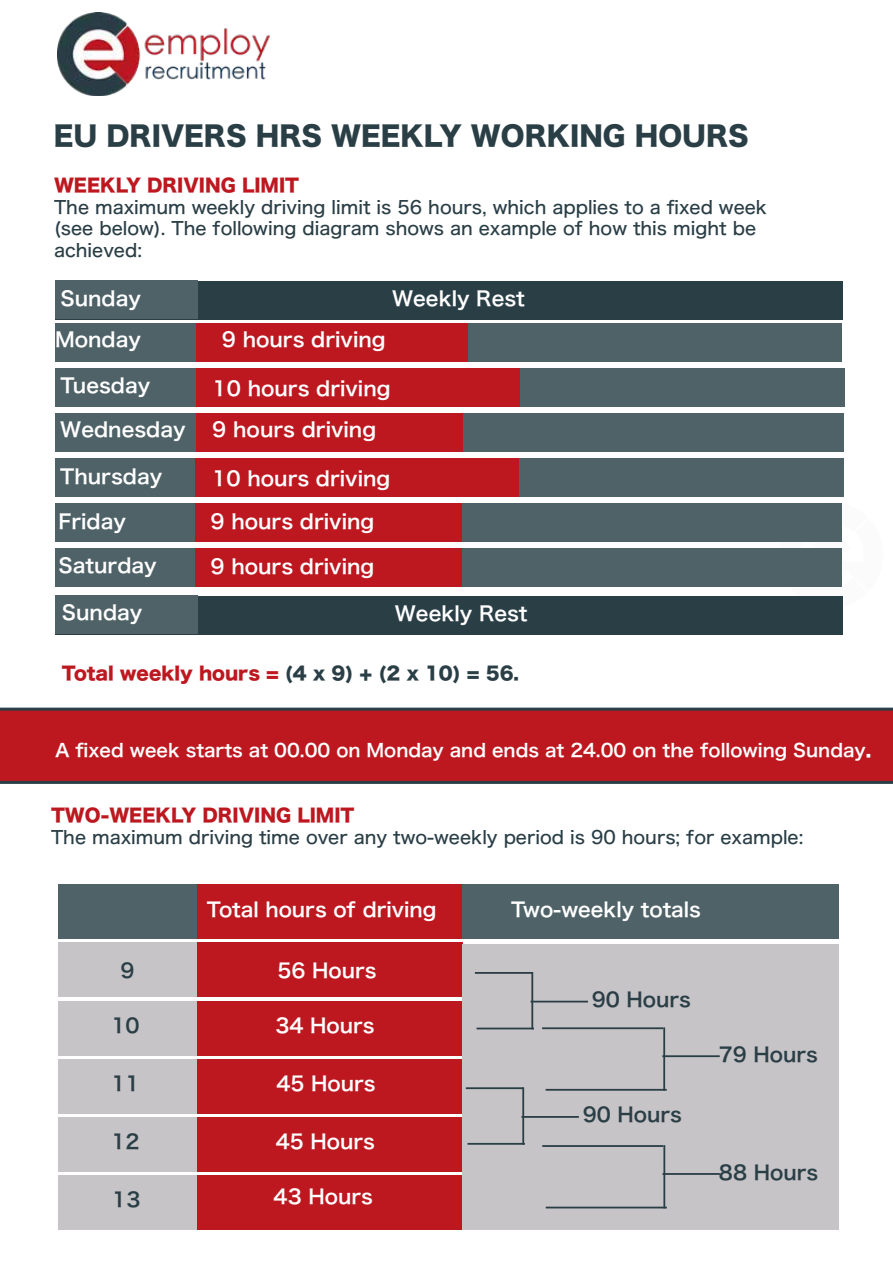
<style>
.page{position:relative;width:893px;height:1263px;background:#fff}
.page>*{position:absolute;margin:0;border:0;box-sizing:border-box;transform-origin:0 0}
.t1{font:27px "Hiragino Sans W8";color:#2a3e46}
.t2{font:19.95px "Hiragino Sans W6";color:#fff}
.t3{font:19.8px "Hiragino Sans W6";color:#fff}
.t4{font:19.8px "Hiragino Sans W6";color:#2a3e46}
.t5{font:18px/21.6px "Hiragino Sans W5";color:#2a3e46}
.t6{font:18px "Hiragino Sans W8";color:#bd1820}
.t7{font:18px "Hiragino Sans W6";color:#fff}
.s1{color:#2a3e46}
.s2{font-family:"Hiragino Sans W8"}
</style>
<div class="page">
<svg style="left:780px;top:503px;width:63px;height:104px"></svg>
<img style="left:58px;top:12px;width:213px;height:84px">
<div style="left:55px;top:323px;width:142px;height:38px;background:#4e6267"></div>
<div style="left:196px;top:323px;width:272px;height:38px;background:#bd1820"></div>
<div style="left:468px;top:323px;width:374px;height:38px;background:#4e6267"></div>
<div style="left:55px;top:281px;width:787px;height:38px;background:#2a3e46"></div>
<div style="left:55px;top:281px;width:143px;height:38px;background:#4e6267"></div>
<div style="left:55px;top:596px;width:787px;height:38px;background:#2a3e46"></div>
<div style="left:55px;top:596px;width:143px;height:38px;background:#4e6267"></div>
<div style="left:55px;top:368px;width:142px;height:38px;background:#4e6267"></div>
<div style="left:196px;top:368px;width:324px;height:38px;background:#bd1820"></div>
<div style="left:520px;top:368px;width:324px;height:38px;background:#4e6267"></div>
<div style="left:152px;top:413px;width:312px;height:38px;background:#bd1820"></div>
<div style="left:464px;top:413px;width:380px;height:38px;background:#4e6267"></div>
<div style="left:55px;top:413px;width:141px;height:38px;background:#4e6267"></div>
<div style="left:498px;top:459px;width:346px;height:38px;background:#4e6267"></div>
<div style="left:167px;top:459px;width:351px;height:38px;background:#bd1820"></div>
<div style="left:55px;top:459px;width:140px;height:38px;background:#4e6267"></div>
<div style="left:151px;top:504px;width:312px;height:38px;background:#bd1820"></div>
<div style="left:463px;top:504px;width:379px;height:38px;background:#4e6267"></div>
<div style="left:55px;top:504px;width:140px;height:38px;background:#4e6267"></div>
<div style="left:151px;top:549px;width:312px;height:38px;background:#bd1820"></div>
<div style="left:463px;top:549px;width:379px;height:38px;background:#4e6267"></div>
<div style="left:55px;top:549px;width:140px;height:38px;background:#4e6267"></div>
<svg style="left:0;top:708px;width:893px;height:76px;background:#b21b23"></svg>
<div style="left:154px;top:884px;width:308px;height:55px;background:#bd1820"></div>
<div style="left:462px;top:884px;width:377px;height:55px;background:#4e6267"></div>
<div style="left:58px;top:884px;width:139px;height:55px;background:#4e6267"></div>
<div style="left:154px;top:942px;width:308px;height:55px;background:#bd1820"></div>
<div style="left:462px;top:944px;width:377px;height:282px;background:#c7c4c7"></div>
<div style="left:58px;top:942px;width:139px;height:55px;background:#c7c4c7"></div>
<div style="left:154px;top:1001px;width:308px;height:54px;background:#bd1820"></div>
<div style="left:58px;top:1001px;width:139px;height:54px;background:#c7c4c7"></div>
<div style="left:154px;top:1059px;width:308px;height:54px;background:#bd1820"></div>
<div style="left:58px;top:1059px;width:139px;height:54px;background:#c7c4c7"></div>
<div style="left:154px;top:1117px;width:308px;height:55px;background:#bd1820"></div>
<div style="left:58px;top:1117px;width:139px;height:55px;background:#c7c4c7"></div>
<div style="left:154px;top:1176px;width:308px;height:54px;background:#bd1820"></div>
<div style="left:462px;top:1176px;width:377px;height:54px;background:#c7c4c7"></div>
<div style="left:58px;top:1176px;width:139px;height:54px;background:#c7c4c7"></div>
<hr style="left:475px;top:972px;width:57px;height:2px;background:#2a3e46">
<hr style="left:477px;top:1027px;width:57px;height:2px;background:#2a3e46">
<hr style="left:531px;top:972px;width:2px;height:57px;background:#2a3e46">
<hr style="left:530px;top:1001px;width:58px;height:1px;background:#2a3e46">
<hr style="left:542px;top:1027px;width:121px;height:2px;background:#2a3e46">
<hr style="left:546px;top:1089px;width:121px;height:2px;background:#2a3e46">
<hr style="left:663px;top:1027px;width:2px;height:64px;background:#2a3e46">
<hr style="left:662px;top:1055px;width:58px;height:2px;background:#2a3e46">
<hr style="left:466px;top:1087px;width:57px;height:2px;background:#2a3e46">
<hr style="left:467px;top:1143px;width:58px;height:2px;background:#2a3e46">
<hr style="left:522px;top:1087px;width:2px;height:58px;background:#2a3e46">
<hr style="left:521px;top:1116px;width:58px;height:2px;background:#2a3e46">
<hr style="left:542px;top:1145px;width:121px;height:2px;background:#2a3e46">
<hr style="left:546px;top:1207px;width:121px;height:1px;background:#2a3e46">
<hr style="left:663px;top:1145px;width:2px;height:63px;background:#2a3e46">
<hr style="left:662px;top:1173px;width:58px;height:2px;background:#2a3e46">
<h1 class="t1" style="left:54px;top:121px;width:697px">EU DRIVERS HRS WEEKLY WORKING HOURS</h1>
<p class="t6" style="left:54px;top:175px;width:247px">WEEKLY DRIVING LIMIT</p>
<p class="t5" style="left:54px;top:195px;width:714px">The maximum weekly driving limit is 56 hours, which applies to a fixed week (see below). The following diagram shows an example of how this might be achieved:</p>
<p class="t2" style="left:60px;top:280px;width:82px">Sunday</p>
<p class="t2" style="left:392px;top:280px;width:134px">Weekly Rest</p>
<p class="t2" style="left:55px;top:321px;width:87px">Monday</p>
<p class="t2" style="left:222px;top:321px;width:165px">9 hours driving</p>
<p class="t2" style="left:61px;top:368px;width:91px">Tuesday</p>
<p class="t2" style="left:213px;top:370px;width:180px">10 hours driving</p>
<p class="t2" style="left:60px;top:412px;width:127px">Wednesday</p>
<p class="t2" style="left:212px;top:412px;width:165px">9 hours driving</p>
<p class="t2" style="left:60px;top:458px;width:104px">Thursday</p>
<p class="t2" style="left:212px;top:460px;width:180px">10 hours driving</p>
<p class="t2" style="left:58px;top:503px;width:69px">Friday</p>
<p class="t2" style="left:211px;top:504px;width:165px">9 hours driving</p>
<p class="t2" style="left:58px;top:547px;width:100px">Saturday</p>
<p class="t2" style="left:211px;top:548px;width:165px">9 hours driving</p>
<p class="t2" style="left:62px;top:594px;width:82px">Sunday</p>
<p class="t2" style="left:395px;top:595px;width:134px">Weekly Rest</p>
<p class="t6" style="left:62px;top:663px;width:459px">Total weekly hours = <span class="s1">(4 x 9) + (2 x 10) = 56.</span></p>
<p class="t7" style="left:55px;top:733px;width:818px">A fixed week starts at 00.00 on Monday and ends at 24.00 on the following Sunday<span class="s2">.</span></p>
<p class="t6" style="left:51px;top:806px;width:305px">TWO-WEEKLY DRIVING LIMIT</p>
<p class="t5" style="left:51px;top:825px;width:754px">The maximum driving time over any two-weekly period is 90 hours; for example:</p>
<p class="t3" style="left:207px;top:892px;width:231px">Total hours of driving</p>
<p class="t3" style="left:511px;top:892px;width:191px">Two-weekly totals</p>
<p class="t4" style="left:121px;top:953px;width:16px">9</p>
<p class="t4" style="left:111px;top:1007px;width:30px">10</p>
<p class="t3" style="left:277px;top:953px;width:101px">56 Hours</p>
<p class="t3" style="left:275px;top:1007px;width:101px">34 Hours</p>
<p class="t4" style="left:592px;top:981px;width:101px">90 Hours</p>
<p class="t4" style="left:719px;top:1037px;width:101px">79 Hours</p>
<p class="t4" style="left:111px;top:1065px;width:30px">11</p>
<p class="t3" style="left:276px;top:1065px;width:101px">45 Hours</p>
<p class="t4" style="left:583px;top:1096px;width:101px">90 Hours</p>
<p class="t4" style="left:111px;top:1124px;width:30px">12</p>
<p class="t4" style="left:112px;top:1181px;width:30px">13</p>
<p class="t3" style="left:276px;top:1124px;width:101px">45 Hours</p>
<p class="t3" style="left:274px;top:1178px;width:101px">43 Hours</p>
<p class="t4" style="left:719px;top:1155px;width:101px">88 Hours</p>
</div>
